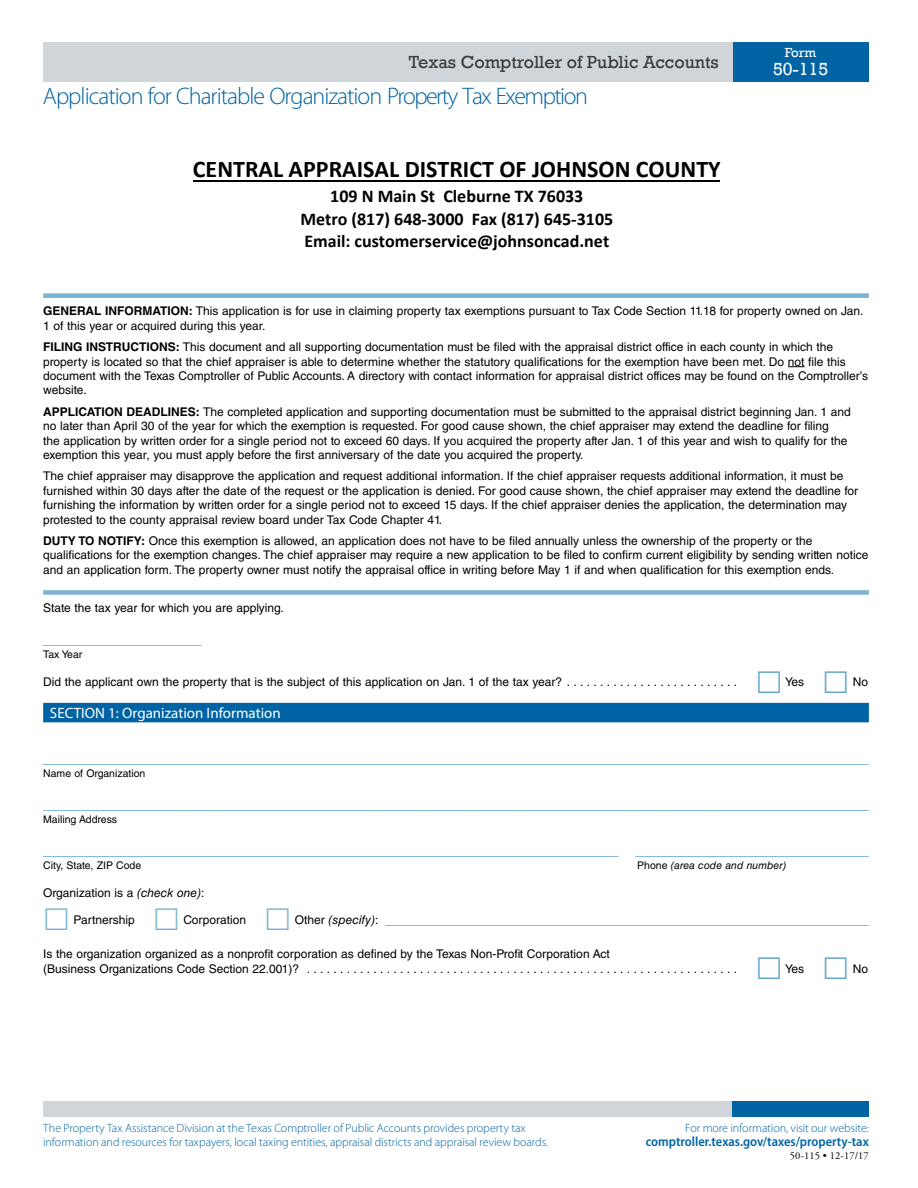
<style>
.page{position:relative;width:918px;height:1188px;background:#fff}
.page>*{position:absolute;margin:0;border:0;box-sizing:border-box;transform-origin:0 0}
.Title{font:300 24px "Myriad Pro";letter-spacing:-.04em;color:#0063a3}
.t1{font:700 24px "Calibri";color:#000}
.t2{font:700 18px/22.4px "Calibri";color:#000;text-align:center}
.t3{font:18px "Rockwell";color:#3a3a3a}
.t4{font:18px "Rockwell";color:#fff}
.t5{font:15px "Helvetica LT Std";color:#5fa3c9}
.Divider_Bar{font:15px "Myriad Pro";color:#fff}
.t6{font:600 semi-condensed 13.5px "Myriad Pro";color:#0063a3}
.t7{font:13.5px "Rockwell";color:#fff}
.Intro_Text{font:12px/14.4px "Helvetica LT Std";color:#000}
.p1_Footer_Text{font:300 12px "Myriad Pro";letter-spacing:-.005em;color:#0063a3}
.t8{font:10.5px "Helvetica LT Std";color:#000}
.t9{font:italic 10.5px "Helvetica LT Std";color:#000}
.Form_Number_at_Bot{font:10.5px "Adobe Garamond Pro";letter-spacing:.01em;color:#000}
.s1{font-weight:700}
.s2{font-style:normal}
.s3{font-style:italic}
.s4{font-size:12px;color:#000}
.s5{font-style:italic;font-size:12px;color:#000}
</style>
<div class="page">
<div style="left:43px;top:1102px;width:689px;height:15px;background:#d0d5d9"></div>
<div style="left:732px;top:1102px;width:137px;height:15px;background:#0063a3"></div>
<div style="left:732px;top:42px;width:137px;height:39px;background:#0063a3"></div>
<div style="left:43px;top:42px;width:689px;height:39px;background:#d0d5d9"></div>
<div style="left:43px;top:293px;width:826px;height:5px;background:#7db3d2"></div>
<svg style="left:788px;top:366px;width:17px;height:1px"></svg>
<div style="left:43px;top:590px;width:826px;height:5px;background:#7db3d2"></div>
<div style="left:43px;top:703px;width:826px;height:19px;background:#0063a3"></div>
<hr style="left:193px;top:181px;width:527px;height:1px;background:#000">
<p class="t3" style="left:409px;top:51px;width:311px">Texas Comptroller of Public Accounts</p>
<h1 class="Title" style="left:43px;top:82px;width:546px">Application for Charitable Organization Property Tax Exemption</h1>
<h1 class="t1" style="left:193px;top:154px;width:529px">CENTRAL APPRAISAL DISTRICT OF JOHNSON COUNTY</h1>
<h2 class="t2" style="left:300px;top:185px;width:314px">109 N Main St Cleburne TX 76033<br>Metro (817) 648-3000 Fax (817) 645-3105<br>Email: customerservice@johnsoncad.net</h2>
<p class="t7" style="left:785px;top:45px;width:33px">Form</p>
<p class="t4" style="left:773px;top:59px;width:57px">50-115</p>
<p class="Intro_Text" style="left:43px;top:304px;width:822px"><span class="s1">GENERAL INFORMATION:</span> This application is for use in claiming property tax exemptions pursuant to Tax Code Section 11.18 for property owned on Jan.</p>
<p class="Intro_Text" style="left:43px;top:318px;width:224px">1 of this year or acquired during this year.</p>
<p class="Intro_Text" style="left:43px;top:340px;width:792px"><span class="s1">FILING INSTRUCTIONS:</span> This document and all supporting documentation must be filed with the appraisal district office in each county in which the</p>
<p class="Intro_Text" style="left:43px;top:354px;width:804px">property is located so that the chief appraiser is able to determine whether the statutory qualifications for the exemption have been met. Do not file this</p>
<p class="Intro_Text" style="left:43px;top:369px;width:826px">document with the Texas Comptroller of Public Accounts. A directory with contact information for appraisal district offices may be found on the Comptroller’s</p>
<p class="Intro_Text" style="left:43px;top:383px;width:45px">website.</p>
<p class="Intro_Text" style="left:43px;top:404px;width:809px"><span class="s1">APPLICATION DEADLINES:</span> The completed application and supporting documentation must be submitted to the appraisal district beginning Jan. 1 and</p>
<p class="Intro_Text" style="left:43px;top:419px;width:787px">no later than April 30 of the year for which the exemption is requested. For good cause shown, the chief appraiser may extend the deadline for filing</p>
<p class="Intro_Text" style="left:43px;top:433px;width:806px">the application by written order for a single period not to exceed 60 days. If you acquired the property after Jan. 1 of this year and wish to qualify for the</p>
<p class="Intro_Text" style="left:43px;top:448px;width:542px">exemption this year, you must apply before the first anniversary of the date you acquired the property.</p>
<p class="Intro_Text" style="left:43px;top:469px;width:802px">The chief appraiser may disapprove the application and request additional information. If the chief appraiser requests additional information, it must be</p>
<p class="Intro_Text" style="left:43px;top:483px;width:816px">furnished within 30 days after the date of the request or the application is denied. For good cause shown, the chief appraiser may extend the deadline for</p>
<p class="Intro_Text" style="left:43px;top:498px;width:806px">furnishing the information by written order for a single period not to exceed 15 days. If the chief appraiser denies the application, the determination may</p>
<p class="Intro_Text" style="left:43px;top:512px;width:401px">protested to the county appraisal review board under Tax Code Chapter 41.</p>
<p class="Intro_Text" style="left:43px;top:533px;width:771px"><span class="s1">DUTY TO NOTIFY:</span> Once this exemption is allowed, an application does not have to be filed annually unless the ownership of the property or the</p>
<p class="Intro_Text" style="left:43px;top:548px;width:827px">qualifications for the exemption changes. The chief appraiser may require a new application to be filed to confirm current eligibility by sending written notice</p>
<p class="Intro_Text" style="left:43px;top:562px;width:793px">and an application form. The property owner must notify the appraisal office in writing before May 1 if and when qualification for this exemption ends.</p>
<p class="Intro_Text" style="left:43px;top:601px;width:242px">State the tax year for which you are applying.</p>
<p class="t5" style="left:43px;top:630px;width:160px">___________________</p>
<p class="t8" style="left:43px;top:648px;width:41px">Tax Year</p>
<p class="Intro_Text" style="left:43px;top:675px;width:528px">Did the applicant own the property that is the subject of this application on Jan. 1 of the tax year? ..........................</p>
<p class="Intro_Text" style="left:785px;top:675px;width:20px">Yes</p>
<p class="Intro_Text" style="left:853px;top:675px;width:17px">No</p>
<h2 class="Divider_Bar" style="left:50px;top:703px;width:232px">SECTION 1: Organization Information</h2>
<p class="t5" style="left:43px;top:749px;width:827px">___________________________________________________________________________________________________</p>
<p class="t8" style="left:43px;top:767px;width:104px">Name of Organization</p>
<p class="t5" style="left:43px;top:795px;width:827px">___________________________________________________________________________________________________</p>
<p class="t8" style="left:43px;top:813px;width:76px">Mailing Address</p>
<p class="t5" style="left:43px;top:841px;width:827px">_____________________________________________________________________ ____________________________</p>
<p class="t8" style="left:43px;top:859px;width:100px">City, State, ZIP Code</p>
<p class="t9" style="left:637px;top:859px;width:151px"><span class="s2">Phone</span> (area code and number)</p>
<p class="Intro_Text" style="left:43px;top:886px;width:163px">Organization is a <span class="s3">(check one)</span>:</p>
<p class="Intro_Text" style="left:74px;top:912px;width:63px">Partnership</p>
<p class="Intro_Text" style="left:183px;top:912px;width:64px">Corporation</p>
<p class="t5" style="left:295px;top:910px;width:575px"><span class="s4">Other</span> <span class="s5">(specify)</span><span class="s4">:</span> __________________________________________________________</p>
<p class="Intro_Text" style="left:43px;top:947px;width:568px">Is the organization organized as a nonprofit corporation as defined by the Texas Non-Profit Corporation Act (Business Organizations Code Section 22.001)? ..................................................................</p>
<p class="Intro_Text" style="left:785px;top:961px;width:20px">Yes</p>
<p class="Intro_Text" style="left:853px;top:961px;width:17px">No</p>
<p class="p1_Footer_Text" style="left:43px;top:1121px;width:484px">The Property Tax Assistance Division at the Texas Comptroller of Public Accounts provides property tax</p>
<p class="p1_Footer_Text" style="left:43px;top:1136px;width:507px">information and resources for taxpayers, local taxing entities, appraisal districts and appraisal review boards.</p>
<p class="p1_Footer_Text" style="left:685px;top:1121px;width:185px">For more information, visit our website:</p>
<p class="t6" style="left:646px;top:1134px;width:224px">comptroller.texas.gov/taxes/property-tax</p>
<p class="Form_Number_at_Bot" style="left:790px;top:1149px;width:80px">50-115 • 12-17/17</p>
</div>
